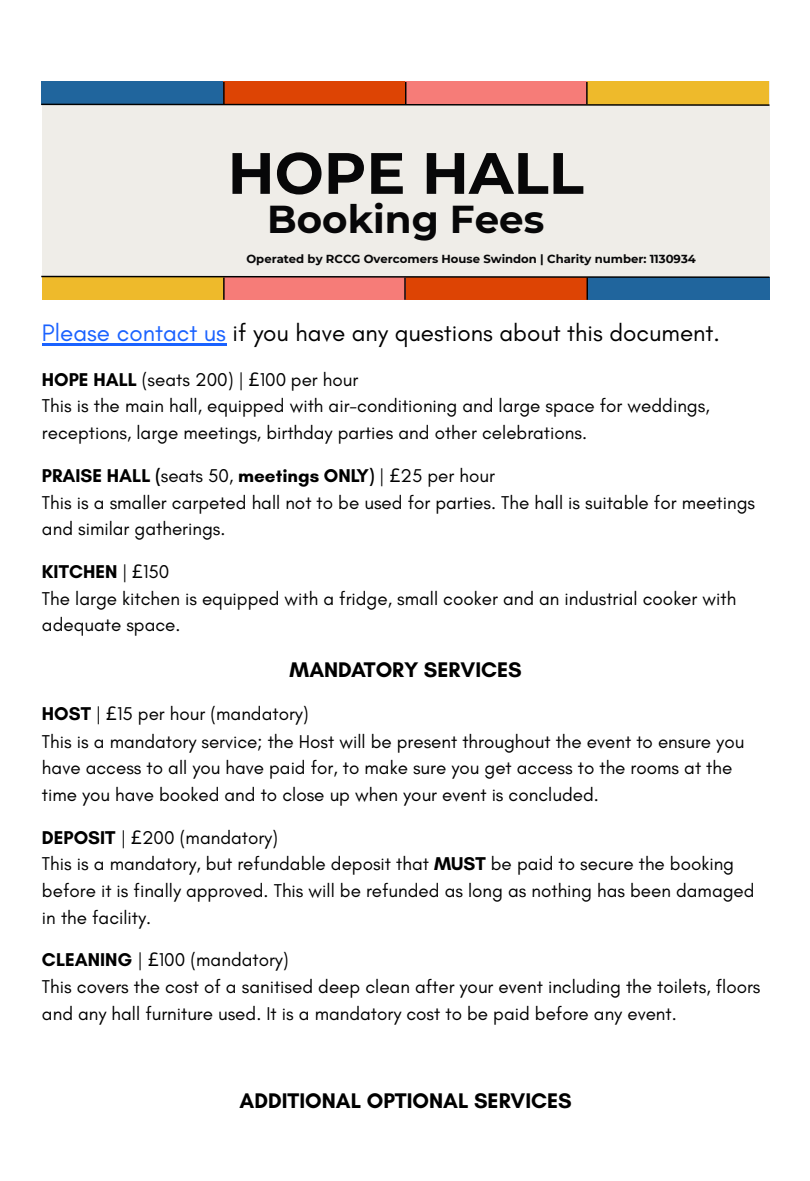
<style>
.page{position:relative;width:810px;height:1181px;background:#fff}
.page>*{position:absolute;margin:0;border:0;box-sizing:border-box;transform-origin:0 0}
.t1{font:700 58.2px "Montserrat";color:#070708}
.t2{font:700 38.85px "Montserrat";color:#070708}
.t3{font:24.3px "Glacial Indifference";color:#000}
.t4{font:700 21.6px "Glacial Indifference";color:#000}
.t5{font:18.9px/26.8px "Glacial Indifference";color:#000}
.t6{font:700 11.7px "Montserrat";color:#070708}
.s1{color:#1a62ff}
.s2{font-weight:700}
.s3{font-family:"Noto Sans"}
</style>
<div class="page">
<hr style="left:42px;top:343px;width:184px;height:2px;background:#1a62ff">
<div style="left:42px;top:81px;width:727px;height:219px;background:#efede8"></div>
<div style="left:587px;top:81px;width:182px;height:24px;background:#eeba2b"></div>
<div style="left:223px;top:81px;width:182px;height:24px;background:#dd4404"></div>
<div style="left:405px;top:81px;width:182px;height:24px;background:#f67c78"></div>
<div style="left:42px;top:81px;width:181px;height:24px;background:#20659d"></div>
<svg style="left:42px;top:82px;width:728px;height:25px"></svg>
<svg style="left:42px;top:275px;width:728px;height:25px;background:#b07652"></svg>
<hr style="left:223px;top:82px;width:2px;height:22px;background:#000">
<p class="t1" style="left:228px;top:137px;width:358px">HOPE HALL</p>
<p class="t2" style="left:267px;top:195px;width:279px">Booking Fees</p>
<p class="t6" style="left:246px;top:251px;width:451px">Operated by RCCG Overcomers House Swindon | Charity number: 1130934</p>
<p class="t3" style="left:42px;top:318px;width:680px"><span class="s1">Please contact us</span> if you have any questions about this document.</p>
<h3 class="t5" style="left:42px;top:366px;width:669px"><span class="s2">HOPE HALL</span> (seats 200) | <span class="s3">£</span>100 per hour<br>This is the main hall, equipped with air-conditioning and large space for weddings, receptions, large meetings, birthday parties and other celebrations.</h3>
<h3 class="t5" style="left:42px;top:461px;width:715px"><span class="s2">PRAISE HALL (</span>seats 50, <span class="s2">meetings ONLY)</span> | <span class="s3">£</span>25 per hour<br>This is a smaller carpeted hall not to be used for parties. The hall is suitable for meetings and similar gatherings.</h3>
<h3 class="t5" style="left:42px;top:557px;width:696px"><span class="s2">KITCHEN</span> | <span class="s3">£</span>150<br>The large kitchen is equipped with a fridge, small cooker and an industrial cooker with adequate space.</h3>
<h1 class="t4" style="left:290px;top:656px;width:234px">MANDATORY SERVICES</h1>
<h3 class="t5" style="left:42px;top:700px;width:704px"><span class="s2">HOST</span> | <span class="s3">£</span>15 per hour (mandatory)<br>This is a mandatory service; the Host will be present throughout the event to ensure you have access to all you have paid for, to make sure you get access to the rooms at the time you have booked and to close up when your event is concluded.</h3>
<h3 class="t5" style="left:42px;top:823px;width:714px"><span class="s2">DEPOSIT</span> | <span class="s3">£</span>200 (mandatory)<br>This is a mandatory, but refundable deposit that <span class="s2">MUST</span> be paid to secure the booking before it is finally approved. This will be refunded as long as nothing has been damaged in the facility.</h3>
<h3 class="t5" style="left:42px;top:945px;width:720px"><span class="s2">CLEANING</span> | <span class="s3">£</span>100 (mandatory)<br>This covers the cost of a sanitised deep clean after your event including the toilets, floors and any hall furniture used. It is a mandatory cost to be paid before any event.</h3>
<h1 class="t4" style="left:240px;top:1086px;width:334px">ADDITIONAL OPTIONAL SERVICES</h1>
</div>
